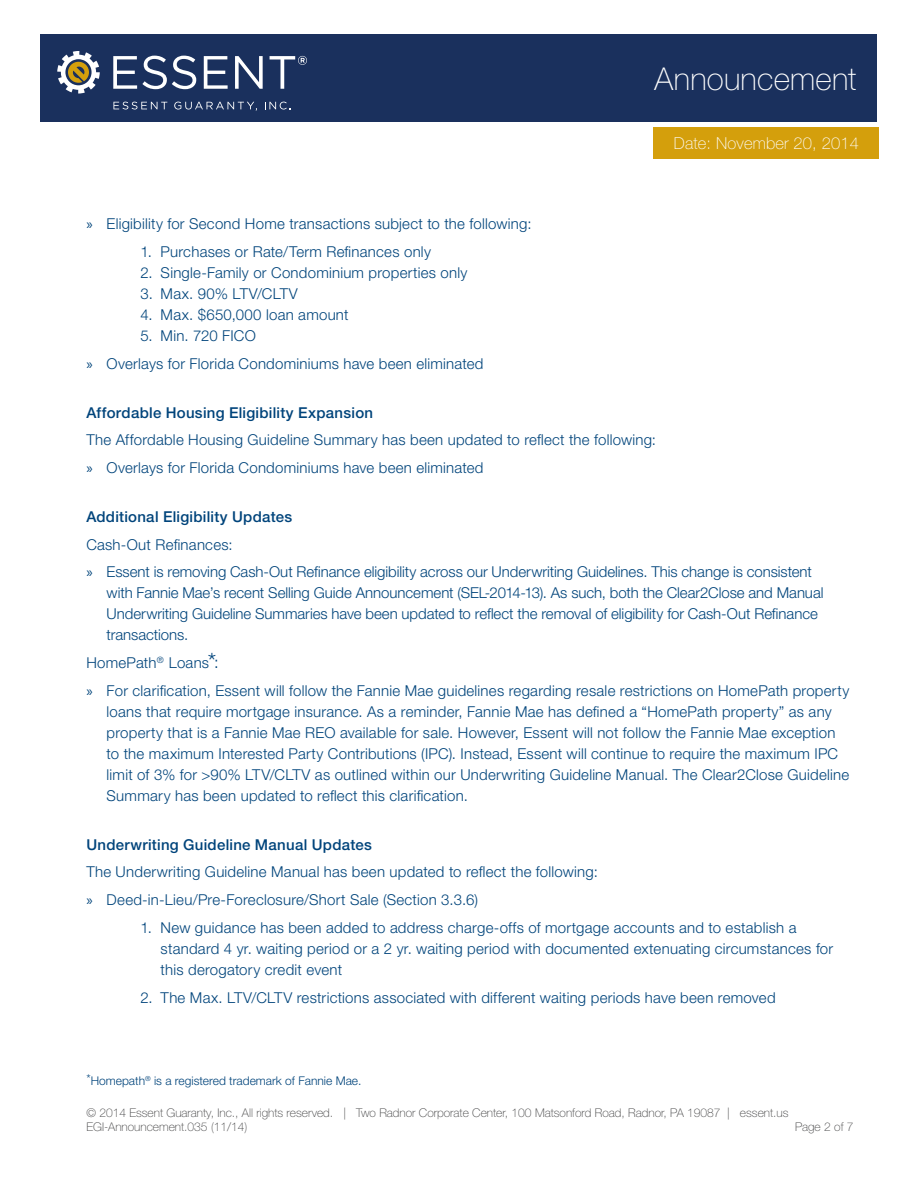
<style>
.page{position:relative;width:918px;height:1188px;background:#fff}
.page>*{position:absolute;margin:0;border:0;box-sizing:border-box;transform-origin:0 0}
.t1{font:100 31.5px "Helvetica Neue LT Std";letter-spacing:.005em;color:#fff}
.t2{font:100 16.5px "Helvetica Neue LT Std";letter-spacing:.01em;color:#fff}
.t3{font:300 15px/21px "Helvetica Neue LT Std";letter-spacing:.015em;color:#00447b}
.t4{font:300 15px/21px "Helvetica Neue LT Std";letter-spacing:-.005em;color:#00447b}
.t5{font:500 15px "Helvetica Neue LT Std";letter-spacing:.015em;color:#00447b}
.t6{font:100 12px/14.4px "Helvetica Neue LT Std";color:#3e3e3f}
.t7{font:300 12px "Helvetica Neue LT Std";color:#00447b}
.s1{font-family:"Myriad Pro";font-weight:400}
.s2{font-size:24px}
.s3{font-size:16.5px}
</style>
<div class="page">
<div style="left:40px;top:35px;width:838px;height:87px;background:#1a305d"></div>
<div style="left:654px;top:128px;width:225px;height:31px;background:#d49f0c"></div>
<svg style="left:113px;top:56px;width:83px;height:33px"></svg>
<svg style="left:204px;top:56px;width:24px;height:33px"></svg>
<svg style="left:235px;top:56px;width:28px;height:33px"></svg>
<svg style="left:57px;top:51px;width:43px;height:43px"></svg>
<svg style="left:113px;top:102px;width:54px;height:7px"></svg>
<svg style="left:174px;top:102px;width:83px;height:9px"></svg>
<svg style="left:265px;top:102px;width:26px;height:8px"></svg>
<svg style="left:270px;top:56px;width:37px;height:33px"></svg>
<p class="t1" style="left:655px;top:60px;width:203px">Announcement</p>
<p class="t2" style="left:674px;top:134px;width:187px">Date: November 20, 2014</p>
<p class="t3" style="left:86px;top:213px;width:447px"><span class="s1">»</span> Eligibility for Second Home transactions subject to the following:</p>
<p class="t3" style="left:140px;top:241px;width:292px">1. Purchases or Rate/Term Refinances only</p>
<p class="t3" style="left:140px;top:262px;width:329px">2. Single-Family or Condominium properties only</p>
<p class="t3" style="left:140px;top:283px;width:159px">3. Max. 90% LTV/CLTV</p>
<p class="t3" style="left:140px;top:304px;width:210px">4. Max. $650,000 loan amount</p>
<p class="t3" style="left:140px;top:325px;width:117px">5. Min. 720 FICO</p>
<p class="t3" style="left:86px;top:353px;width:399px"><span class="s1">»</span> Overlays for Florida Condominiums have been eliminated</p>
<p class="t5" style="left:86px;top:403px;width:288px">Affordable Housing Eligibility Expansion</p>
<p class="t3" style="left:86px;top:429px;width:571px">The Affordable Housing Guideline Summary has been updated to reflect the following:</p>
<p class="t3" style="left:86px;top:457px;width:399px"><span class="s1">»</span> Overlays for Florida Condominiums have been eliminated</p>
<p class="t5" style="left:86px;top:508px;width:207px">Additional Eligibility Updates</p>
<p class="t3" style="left:86px;top:534px;width:148px">Cash-Out Refinances:</p>
<p class="t4" style="left:107px;top:561px;width:718px;text-indent:-20px"><span class="s1">»</span> Essent is removing Cash-Out Refinance eligibility across our Underwriting Guidelines. This change is consistent with Fannie Mae’s recent Selling Guide Announcement (SEL-2014-13). As such, both the Clear2Close and Manual Underwriting Guideline Summaries have been updated to reflect the removal of eligibility for Cash-Out Refinance transactions.</p>
<p class="t3" style="left:86px;top:652px;width:134px">HomePath<sup>®</sup> Loans<span class="s2">*</span><span class="s3">:</span></p>
<p class="t3" style="left:107px;top:680px;width:744px;text-indent:-20px"><span class="s1">»</span> For clarification, Essent will follow the Fannie Mae guidelines regarding resale restrictions on HomePath property loans that require mortgage insurance. As a reminder, Fannie Mae has defined a “HomePath property” as any property that is a Fannie Mae REO available for sale. However, Essent will not follow the Fannie Mae exception to the maximum Interested Party Contributions (IPC). Instead, Essent will continue to require the maximum IPC limit of 3% for &gt;90% LTV/CLTV as outlined within our Underwriting Guideline Manual. The Clear2Close Guideline Summary has been updated to reflect this clarification.</p>
<p class="t5" style="left:86px;top:835px;width:287px">Underwriting Guideline Manual Updates</p>
<p class="t3" style="left:86px;top:861px;width:513px">The Underwriting Guideline Manual has been updated to reflect the following:</p>
<p class="t3" style="left:86px;top:889px;width:393px"><span class="s1">»</span> Deed-in-Lieu/Pre-Foreclosure/Short Sale (Section 3.3.6)</p>
<p class="t3" style="left:161px;top:917px;width:674px;text-indent:-20px">1. New guidance has been added to address charge-offs of mortgage accounts and to establish a standard 4 yr. waiting period or a 2 yr. waiting period with documented extenuating circumstances for this derogatory credit event</p>
<p class="t3" style="left:140px;top:987px;width:637px">2. The Max. LTV/CLTV restrictions associated with different waiting periods have been removed</p>
<p class="t7" style="left:86px;top:1074px;width:277px"><sup>*</sup>Homepath<sup>®</sup> is a registered trademark of Fannie Mae.</p>
<p class="t6" style="left:86px;top:1105px;width:704px">© 2014 Essent Guaranty, Inc., All rights reserved. | Two Radnor Corporate Center, 100 Matsonford Road, Radnor, PA 19087 | essent.us<br>EGI-Announcement.035 (11/14)</p>
<p class="t6" style="left:795px;top:1119px;width:60px">Page 2 of 7</p>
</div>
